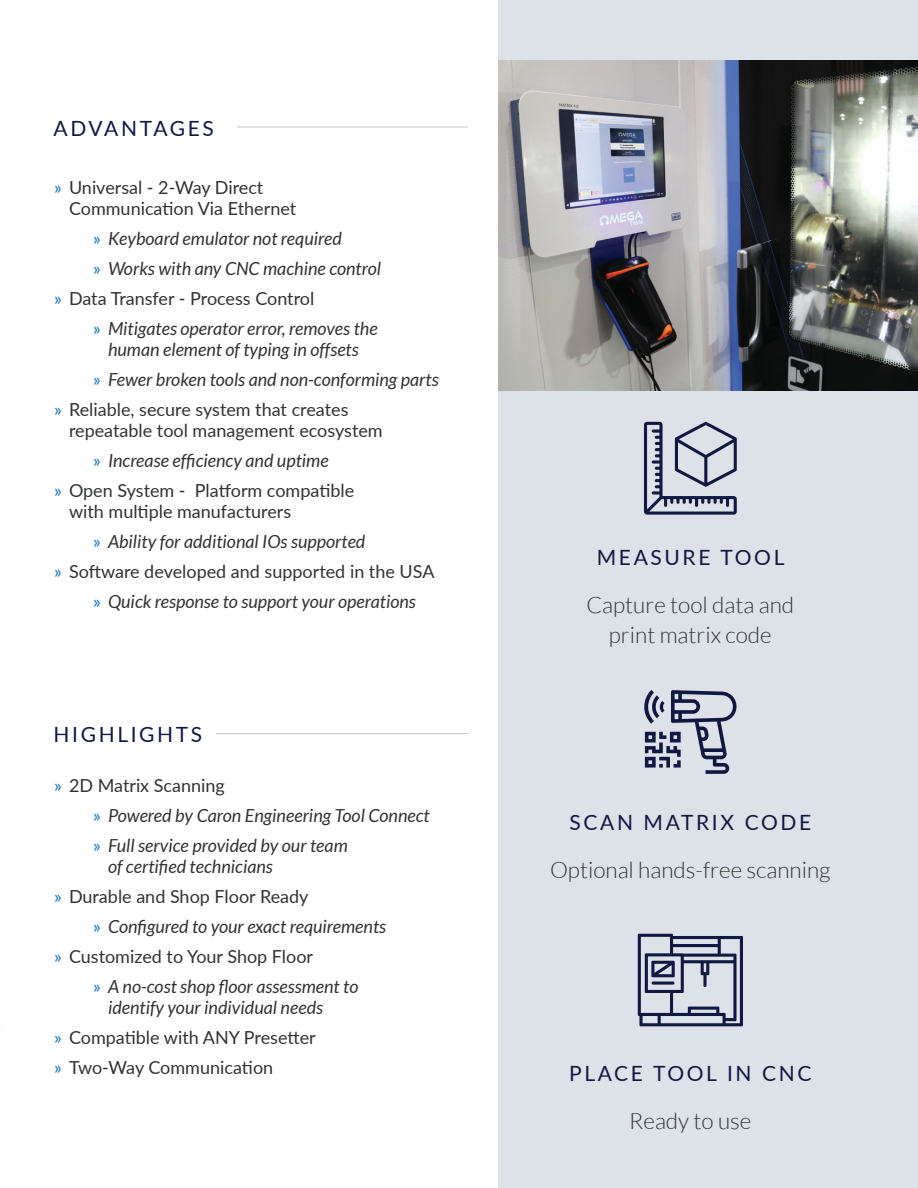
<style>
.page{position:relative;width:918px;height:1188px;background:#fff}
.page>*{position:absolute;margin:0;border:0;box-sizing:border-box;transform-origin:0 0}
.Large_Body{font:300 22.5px/30px "Lato";color:#313232;text-align:center}
.H4_-_Extended_Caps{font:21px "Lato";letter-spacing:.125em;color:#111842}
.t1{font:italic 18px/21px "Lato";color:#313232}
.t2{font:18px/21px "Lato";color:#313232}
.s1{color:#1276bb}
.s2{font-style:normal;color:#1276bb}
</style>
<div class="page">
<div style="left:498px;top:0;width:420px;height:1188px;background:#dce2e7"></div>
<hr style="left:237px;top:127px;width:231px;height:1px;background:#c1c5c8">
<hr style="left:216px;top:733px;width:252px;height:1px;background:#c1c5c8">
<svg style="left:644px;top:422px;width:93px;height:93px"></svg>
<svg style="left:642px;top:690px;width:95px;height:84px"></svg>
<svg style="left:638px;top:934px;width:105px;height:92px"></svg>
<img style="left:498px;top:60px;width:420px;height:331px">
<p class="H4_-_Extended_Caps" style="left:54px;top:113px;width:162px">ADVANTAGES</p>
<p class="t2" style="left:69px;top:176px;width:229px;text-indent:-15px"><span class="s1">»</span> Universal - 2-Way Direct<br>Communication Via Ethernet</p>
<p class="t1" style="left:93px;top:229px;width:250px"><span class="s2">»</span> Keyboard emulator not required</p>
<p class="t1" style="left:93px;top:259px;width:290px"><span class="s2">»</span> Works with any CNC machine control</p>
<p class="t2" style="left:54px;top:287px;width:262px"><span class="s1">»</span> Data Transfer - Process Control</p>
<p class="t1" style="left:93px;top:319px;width:286px;text-align:center"><span class="s2">»</span> Mitigates operator error, removes the human element of typing in offsets</p>
<p class="t1" style="left:93px;top:370px;width:347px"><span class="s2">»</span> Fewer broken tools and non-conforming parts</p>
<p class="t2" style="left:69px;top:398px;width:315px;text-indent:-15px"><span class="s1">»</span> Reliable, secure system that creates repeatable tool management ecosystem</p>
<p class="t1" style="left:93px;top:451px;width:237px"><span class="s2">»</span> Increase efficiency and uptime</p>
<p class="t2" style="left:69px;top:479px;width:287px;text-indent:-15px"><span class="s1">»</span> Open System - Platform compatible with multiple manufacturers</p>
<p class="t1" style="left:93px;top:532px;width:274px"><span class="s2">»</span> Ability for additional IOs supported</p>
<p class="t2" style="left:54px;top:560px;width:382px"><span class="s1">»</span> Software developed and supported in the USA</p>
<p class="t1" style="left:93px;top:592px;width:324px"><span class="s2">»</span> Quick response to support your operations</p>
<p class="H4_-_Extended_Caps" style="left:54px;top:720px;width:150px">HIGHLIGHTS</p>
<p class="t2" style="left:54px;top:775px;width:172px"><span class="s1">»</span> 2D Matrix Scanning</p>
<p class="t1" style="left:93px;top:806px;width:338px"><span class="s2">»</span> Powered by Caron Engineering Tool Connect</p>
<p class="t1" style="left:108px;top:836px;width:241px;text-indent:-15px"><span class="s2">»</span> Full service provided by our team of certified technicians</p>
<p class="t2" style="left:54px;top:886px;width:256px"><span class="s1">»</span> Durable and Shop Floor Ready</p>
<p class="t1" style="left:93px;top:917px;width:295px"><span class="s2">»</span> Configured to your exact requirements</p>
<p class="t2" style="left:54px;top:946px;width:261px"><span class="s1">»</span> Customized to Your Shop Floor</p>
<p class="t1" style="left:108px;top:977px;width:252px;text-indent:-15px"><span class="s2">»</span> A no-cost shop floor assessment to identify your individual needs</p>
<p class="t2" style="left:54px;top:1027px;width:263px"><span class="s1">»</span> Compatible with ANY Presetter</p>
<p class="t2" style="left:54px;top:1057px;width:221px"><span class="s1">»</span> Two-Way Communication</p>
<p class="H4_-_Extended_Caps" style="left:597px;top:542px;width:189px">MEASURE TOOL</p>
<p class="Large_Body" style="left:586px;top:590px;width:209px">Capture tool data and print matrix code</p>
<p class="H4_-_Extended_Caps" style="left:570px;top:807px;width:243px">SCAN MATRIX CODE</p>
<p class="Large_Body" style="left:550px;top:855px;width:282px">Optional hands-free scanning</p>
<p class="H4_-_Extended_Caps" style="left:569px;top:1058px;width:244px">PLACE TOOL IN CNC</p>
<p class="Large_Body" style="left:629px;top:1106px;width:124px">Ready to use</p>
</div>
